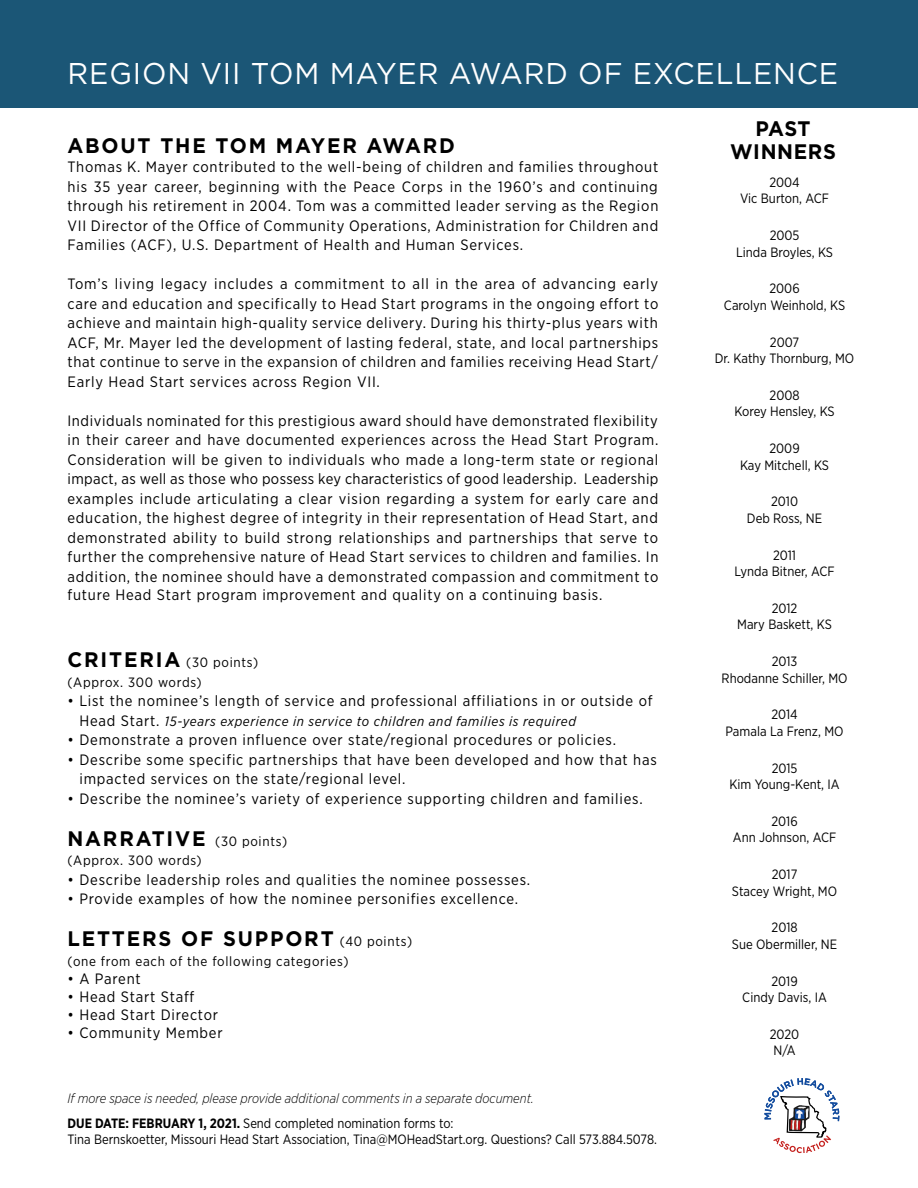
<style>
.page{position:relative;width:918px;height:1188px;background:#fff}
.page>*{position:absolute;margin:0;border:0;box-sizing:border-box;transform-origin:0 0}
.t1{font:30px "Gotham";letter-spacing:.03em;color:#fff;scale:.96 1}
.t2{font:700 21px "Gotham";letter-spacing:.09em;color:#000;scale:.96 1}
.t3{font:700 21px/22.5px "Gotham";letter-spacing:.03em;color:#000;text-align:center;scale:.96 1}
.t4{font:15px/19.5px "Gotham Narrow";letter-spacing:.05em;color:#000;text-align:justify}
.t5{font:13.5px/16.5px "Gotham Narrow";color:#000;text-align:center}
.t6{font:italic 300 13.5px/25.3px "Gotham Narrow";color:#000;scale:.96 1}
.t7{font:13.5px/19.5px "Gotham Narrow";letter-spacing:.05em;color:#000}
.t8{font:13.5px "Gotham Narrow";color:#000;scale:.96 1}
.t9{font:italic 13.5px "Gotham Narrow";letter-spacing:.045em;color:#000}
.s1{font-family:"Gotham";font-weight:700;font-size:21px}
.s2{font-style:normal;font-size:15px}
.s3{font-family:"Gotham Narrow";font-weight:400;font-size:13.5px}
.s4{font-weight:700;font-style:normal}
.s5{font-weight:400;font-style:normal}
</style>
<div class="page">
<div style="left:0;top:0;width:918px;height:108px;background:#1b5676"></div>
<svg style="left:764px;top:1078px;width:75px;height:75px"></svg>
<h1 class="t1" style="left:68px;top:54px;width:804px">REGION VII TOM MAYER AWARD OF EXCELLENCE</h1>
<h2 class="t2" style="left:68px;top:131px;width:405px">ABOUT THE TOM MAYER AWARD</h2>
<p class="t4" style="left:68px;top:157px;width:592px">Thomas K. Mayer contributed to the well-being of children and families throughout his 35 year career, beginning with the Peace Corps in the 1960’s and continuing through his retirement in 2004. Tom was a committed leader serving as the Region VII Director of the Office of Community Operations, Administration for Children and Families (ACF), U.S. Department of Health and Human Services.</p>
<p class="t4" style="left:68px;top:274px;width:592px">Tom’s living legacy includes a commitment to all in the area of advancing early care and education and specifically to Head Start programs in the ongoing effort to achieve and maintain high-quality service delivery. During his thirty-plus years with ACF, Mr. Mayer led the development of lasting federal, state, and local partnerships that continue to serve in the expansion of children and families receiving Head Start/ Early Head Start services across Region VII.</p>
<p class="t4" style="left:68px;top:410px;width:592px">Individuals nominated for this prestigious award should have demonstrated flexibility in their career and have documented experiences across the Head Start Program.<br>Consideration will be given to individuals who made a long-term state or regional impact, as well as those who possess key characteristics of good leadership. Leadership examples include articulating a clear vision regarding a system for early care and education, the highest degree of integrity in their representation of Head Start, and demonstrated ability to build strong relationships and partnerships that serve to further the comprehensive nature of Head Start services to children and families. In addition, the nominee should have a demonstrated compassion and commitment to</p>
<p class="t4" style="left:68px;top:584px;width:537px">future Head Start program improvement and quality on a continuing basis.</p>
<p class="t7" style="left:68px;top:652px;width:192px"><span class="s1">CRITERIA</span> (30 points) (Approx. 300 words)</p>
<p class="t4" style="left:68px;top:691px;width:587px">• List the nominee’s length of service and professional affiliations in or outside of</p>
<p class="t9" style="left:79px;top:712px;width:498px"><span class="s2">Head Start.</span> 15-years experience in service to children and families is required</p>
<p class="t4" style="left:68px;top:730px;width:550px">• Demonstrate a proven influence over state/regional procedures or policies.</p>
<p class="t4" style="left:79px;top:749px;width:579px;text-indent:-12px">• Describe some specific partnerships that have been developed and how that has impacted services on the state/regional level.</p>
<p class="t4" style="left:68px;top:788px;width:577px">• Describe the nominee’s variety of experience supporting children and families.</p>
<p class="t7" style="left:68px;top:831px;width:221px"><span class="s1">NARRATIVE</span> (30 points) (Approx. 300 words)</p>
<p class="t4" style="left:68px;top:869px;width:464px">• Describe leadership roles and qualities the nominee possesses.</p>
<p class="t4" style="left:68px;top:889px;width:452px">• Provide examples of how the nominee personifies excellence.</p>
<h2 class="t2" style="left:68px;top:925px;width:361px">LETTERS OF SUPPORT <span class="s3">(40 points)</span></h2>
<p class="t7" style="left:68px;top:951px;width:283px">(one from each of the following categories)</p>
<p class="t4" style="left:68px;top:968px;width:75px">• A Parent</p>
<p class="t4" style="left:68px;top:986px;width:128px">• Head Start Staff</p>
<p class="t4" style="left:68px;top:1004px;width:152px">• Head Start Director</p>
<p class="t4" style="left:68px;top:1022px;width:157px">• Community Member</p>
<p class="t6" style="left:68px;top:1085px;width:487px">If more space is needed, please provide additional comments in a separate document.<br><span class="s4">DUE DATE: FEBRUARY 1, 2021.</span> <span class="s5">Send completed nomination forms to:</span></p>
<p class="t8" style="left:68px;top:1131px;width:616px">Tina Bernskoetter, Missouri Head Start Association, Tina@MOHeadStart.org. Questions? Call 573.884.5078.</p>
<h2 class="t3" style="left:730px;top:117px;width:112px">PAST<br>WINNERS</h2>
<p class="t5" style="left:740px;top:174px;width:91px">2004<br>Vic Burton, ACF</p>
<p class="t5" style="left:736px;top:227px;width:99px">2005<br>Linda Broyles, KS</p>
<p class="t5" style="left:724px;top:280px;width:123px">2006<br>Carolyn Weinhold, KS</p>
<p class="t5" style="left:715px;top:333px;width:141px">2007<br>Dr. Kathy Thornburg, MO</p>
<p class="t5" style="left:734px;top:387px;width:102px">2008<br>Korey Hensley, KS</p>
<p class="t5" style="left:740px;top:440px;width:91px">2009<br>Kay Mitchell, KS</p>
<p class="t5" style="left:747px;top:493px;width:77px">2010<br>Deb Ross, NE</p>
<p class="t5" style="left:734px;top:546px;width:102px">2011<br>Lynda Bitner, ACF</p>
<p class="t5" style="left:737px;top:600px;width:96px">2012<br>Mary Baskett, KS</p>
<p class="t5" style="left:722px;top:653px;width:128px">2013<br>Rhodanne Schiller, MO</p>
<p class="t5" style="left:726px;top:706px;width:120px">2014<br>Pamala La Frenz, MO</p>
<p class="t5" style="left:729px;top:759px;width:112px">2015<br>Kim Young-Kent, IA</p>
<p class="t5" style="left:733px;top:813px;width:105px">2016<br>Ann Johnson, ACF</p>
<p class="t5" style="left:732px;top:866px;width:107px">2017<br>Stacey Wright, MO</p>
<p class="t5" style="left:732px;top:919px;width:107px">2018<br>Sue Obermiller, NE</p>
<p class="t5" style="left:742px;top:972px;width:86px">2019<br>Cindy Davis, IA</p>
<p class="t5" style="left:770px;top:1026px;width:31px;text-align:left">2020<br>N/A</p>
</div>
